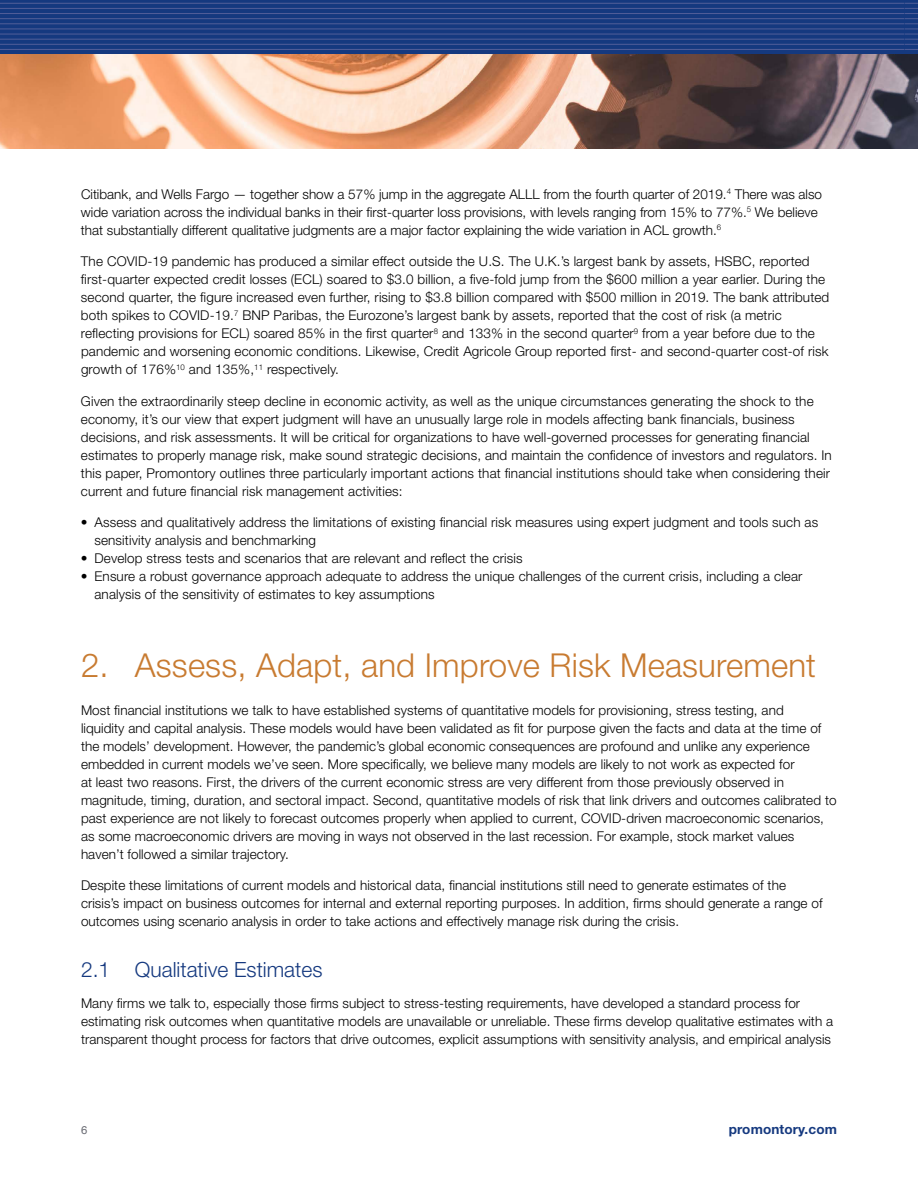
<style>
.page{position:relative;width:918px;height:1188px;background:#fff}
.page>*{position:absolute;margin:0;border:0;box-sizing:border-box;transform-origin:0 0}
.t1{font:300 33px "Helvetica Neue LT Std";letter-spacing:.005em;color:#c87b31}
.t2{font:300 21px "Helvetica Neue LT Std";color:#15397f}
.t3{font:300 13.5px/18px "Helvetica Neue LT Std";letter-spacing:.005em;color:#000}
.t4{font:700 13.5px "Helvetica Neue LT Std";letter-spacing:.01em;color:#15397f}
.t5{font:11.25px "Helvetica";color:#696b73}
</style>
<div class="page">
<div style="left:0;top:0;width:918px;height:80px;background:#15397f"></div>
<hr style="left:0;top:3px;width:918px;height:1px;background:#515e98">
<hr style="left:0;top:39px;width:918px;height:1px;background:#515e98">
<hr style="left:0;top:8px;width:918px;height:1px;background:#515e98">
<hr style="left:0;top:44px;width:918px;height:1px;background:#515e98">
<hr style="left:0;top:13px;width:918px;height:1px;background:#515e98">
<hr style="left:0;top:49px;width:918px;height:1px;background:#515e98">
<hr style="left:0;top:18px;width:918px;height:1px;background:#515e98">
<hr style="left:0;top:23px;width:918px;height:1px;background:#515e98">
<hr style="left:0;top:29px;width:918px;height:1px;background:#515e98">
<hr style="left:0;top:34px;width:918px;height:1px;background:#515e98">
<svg style="left:904px;top:0;width:14px;height:80px"></svg>
<svg style="left:905px;top:3px;width:13px;height:47px"></svg>
<img style="left:0;top:54px;width:918px;height:94px">
<p class="t3" style="left:81px;top:185px;width:743px">Citibank, and Wells Fargo — together show a 57% jump in the aggregate ALLL from the fourth quarter of 2019.<sup>4</sup> There was also wide variation across the individual banks in their first-quarter loss provisions, with levels ranging from 15% to 77%.<sup>5</sup> We believe that substantially different qualitative judgments are a major factor explaining the wide variation in ACL growth.<sup>6</sup></p>
<p class="t3" style="left:81px;top:252px;width:750px">The COVID-19 pandemic has produced a similar effect outside the U.S. The U.K.’s largest bank by assets, HSBC, reported first-quarter expected credit losses (ECL) soared to $3.0 billion, a five-fold jump from the $600 million a year earlier. During the second quarter, the figure increased even further, rising to $3.8 billion compared with $500 million in 2019. The bank attributed both spikes to COVID-19.<sup>7</sup> BNP Paribas, the Eurozone’s largest bank by assets, reported that the cost of risk (a metric reflecting provisions for ECL) soared 85% in the first quarter<sup>8</sup> and 133% in the second quarter<sup>9</sup> from a year before due to the pandemic and worsening economic conditions. Likewise, Credit Agricole Group reported first- and second-quarter cost-of risk growth of 176%<sup>10</sup> and 135%,<sup>11</sup> respectively.</p>
<p class="t3" style="left:81px;top:392px;width:752px">Given the extraordinarily steep decline in economic activity, as well as the unique circumstances generating the shock to the economy, it’s our view that expert judgment will have an unusually large role in models affecting bank financials, business decisions, and risk assessments. It will be critical for organizations to have well-governed processes for generating financial estimates to properly manage risk, make sound strategic decisions, and maintain the confidence of investors and regulators. In this paper, Promontory outlines three particularly important actions that financial institutions should take when considering their current and future financial risk management activities:</p>
<p class="t3" style="left:94px;top:513px;width:725px;text-indent:-14px">• Assess and qualitatively address the limitations of existing financial risk measures using expert judgment and tools such as sensitivity analysis and benchmarking</p>
<p class="t3" style="left:81px;top:549px;width:443px">• Develop stress tests and scenarios that are relevant and reflect the crisis</p>
<p class="t3" style="left:94px;top:567px;width:710px;text-indent:-14px">• Ensure a robust governance approach adequate to address the unique challenges of the current crisis, including a clear analysis of the sensitivity of estimates to key assumptions</p>
<h1 class="t1" style="left:81px;top:645px;width:737px">2. Assess, Adapt, and Improve Risk Measurement</h1>
<p class="t3" style="left:81px;top:701px;width:757px">Most financial institutions we talk to have established systems of quantitative models for provisioning, stress testing, and<br>liquidity and capital analysis. These models would have been validated as fit for purpose given the facts and data at the time of the models’ development. However, the pandemic’s global economic consequences are profound and unlike any experience embedded in current models we’ve seen. More specifically, we believe many models are likely to not work as expected for<br>at least two reasons. First, the drivers of the current economic stress are very different from those previously observed in magnitude, timing, duration, and sectoral impact. Second, quantitative models of risk that link drivers and outcomes calibrated to past experience are not likely to forecast outcomes properly when applied to current, COVID-driven macroeconomic scenarios, as some macroeconomic drivers are moving in ways not observed in the last recession. For example, stock market values haven’t followed a similar trajectory.</p>
<p class="t3" style="left:81px;top:876px;width:743px">Despite these limitations of current models and historical data, financial institutions still need to generate estimates of the crisis’s impact on business outcomes for internal and external reporting purposes. In addition, firms should generate a range of outcomes using scenario analysis in order to take actions and effectively manage risk during the crisis.</p>
<h2 class="t2" style="left:81px;top:956px;width:243px">2.1 Qualitative Estimates</h2>
<p class="t3" style="left:81px;top:994px;width:754px">Many firms we talk to, especially those firms subject to stress-testing requirements, have developed a standard process for estimating risk outcomes when quantitative models are unavailable or unreliable. These firms develop qualitative estimates with a transparent thought process for factors that drive outcomes, explicit assumptions with sensitivity analysis, and empirical analysis</p>
<p class="t5" style="left:81px;top:1121px;width:8px">6</p>
<p class="t4" style="left:729px;top:1121px;width:110px">promontory.com</p>
</div>
